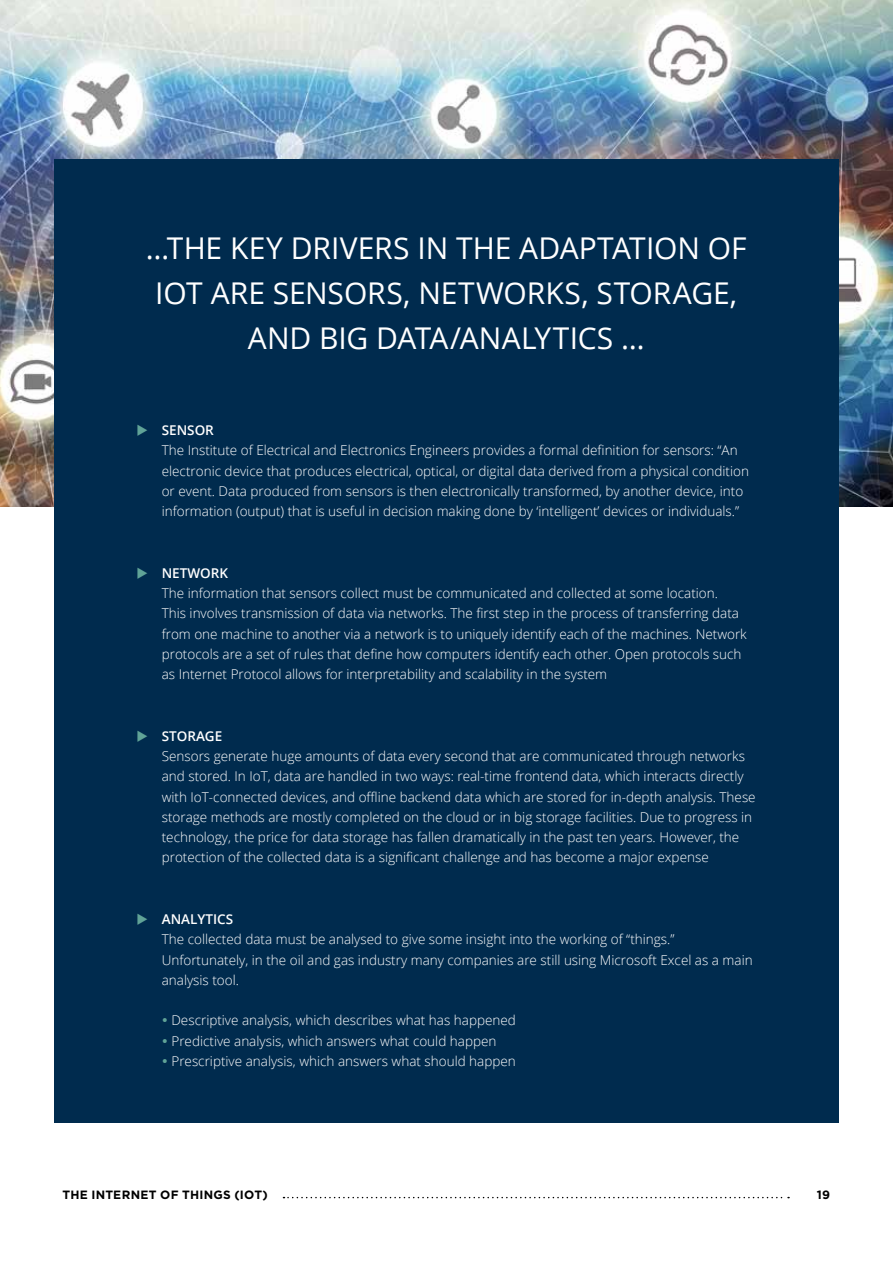
<style>
.page{position:relative;width:893px;height:1263px;background:#fff}
.page>*{position:absolute;margin:0;border:0;box-sizing:border-box;transform-origin:0 0}
.t1{font:30px/45px "Open Sans";letter-spacing:-.005em;color:#fff;text-align:center}
.t2{font:300 13.5px/20.2px "Open Sans";color:#fff}
.t3{font:700 12px "Gotham";letter-spacing:.025em;color:#000}
.s1{color:#60a397}
.s2{font-weight:600}
</style>
<div class="page">
<svg style="left:283px;top:1197px;width:506px;height:1px"></svg>
<img style="left:0;top:0;width:893px;height:506px">
<div style="left:54px;top:159px;width:785px;height:964px;background:#002b4e"></div>
<h1 class="t1" style="left:146px;top:225px;width:602px">…THE KEY DRIVERS IN THE ADAPTATION OF<br>IOT ARE SENSORS, NETWORKS, STORAGE,<br>AND BIG DATA/ANALYTICS …</h1>
<p class="t2" style="left:162px;top:420px;width:589px;text-indent:-25px"><span class="s1">◆</span> <span class="s2">SENSOR<br></span>The Institute of Electrical and Electronics Engineers provides a formal definition for sensors: “An electronic device that produces electrical, optical, or digital data derived from a physical condition or event. Data produced from sensors is then electronically transformed, by another device, into information (output) that is useful in decision making done by ‘intelligent’ devices or individuals.”</p>
<p class="t2" style="left:162px;top:562px;width:586px;text-indent:-25px"><span class="s1">◆</span> <span class="s2">NETWORK<br></span>The information that sensors collect must be communicated and collected at some location.<br>This involves transmission of data via networks. The first step in the process of transferring data from one machine to another via a network is to uniquely identify each of the machines. Network protocols are a set of rules that define how computers identify each other. Open protocols such as Internet Protocol allows for interpretability and scalability in the system</p>
<p class="t2" style="left:162px;top:725px;width:595px;text-indent:-25px"><span class="s1">◆</span> <span class="s2">STORAGE<br></span>Sensors generate huge amounts of data every second that are communicated through networks and stored. In IoT, data are handled in two ways: real-time frontend data, which interacts directly with IoT-connected devices, and offline backend data which are stored for in-depth analysis. These storage methods are mostly completed on the cloud or in big storage facilities. Due to progress in technology, the price for data storage has fallen dramatically in the past ten years. However, the protection of the collected data is a significant challenge and has become a major expense</p>
<p class="t2" style="left:162px;top:909px;width:592px;text-indent:-25px"><span class="s1">◆</span> <span class="s2">ANALYTICS<br></span>The collected data must be analysed to give some insight into the working of “things.” Unfortunately, in the oil and gas industry many companies are still using Microsoft Excel as a main analysis tool.</p>
<p class="t2" style="left:162px;top:1010px;width:356px"><span class="s1">•</span> Descriptive analysis, which describes what has happened</p>
<p class="t2" style="left:162px;top:1030px;width:336px"><span class="s1">•</span> Predictive analysis, which answers what could happen</p>
<p class="t2" style="left:162px;top:1050px;width:356px"><span class="s1">•</span> Prescriptive analysis, which answers what should happen</p>
<p class="t3" style="left:62px;top:1186px;width:207px">THE INTERNET OF THINGS (IOT)</p>
<p class="t3" style="left:817px;top:1186px;width:15px">19</p>
</div>
